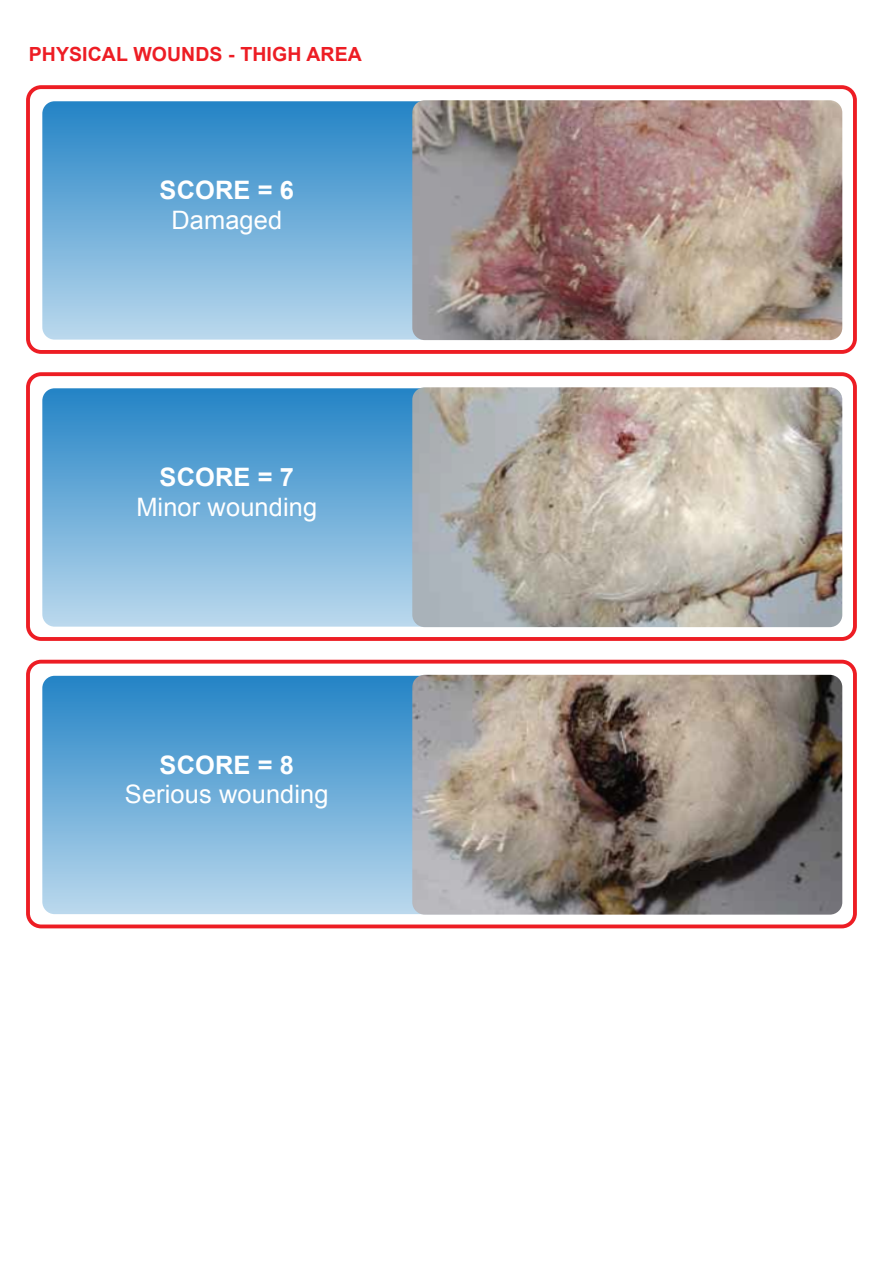
<style>
.page{position:relative;width:893px;height:1263px;background:#fff}
.page>*{position:absolute;margin:0;border:0;box-sizing:border-box;transform-origin:0 0}
.t1{font:25.35px "Arial";letter-spacing:.005em;color:#fff}
.t2{font:700 25.35px "Arial";letter-spacing:.005em;color:#fff}
.t3{font:700 19.5px "Arial";letter-spacing:.005em;color:#ed1d24}
</style>
<div class="page">
<svg style="left:42px;top:101px;width:370px;height:239px;background:#6faed9"></svg>
<div style="left:26px;top:85px;width:831px;height:269px;border:4px solid #ed1d24;border-radius:13px"></div>
<img style="left:412px;top:100px;width:430px;height:240px">
<svg style="left:42px;top:388px;width:370px;height:239px;background:#6faed9"></svg>
<div style="left:26px;top:372px;width:831px;height:269px;border:4px solid #ed1d24;border-radius:13px"></div>
<img style="left:412px;top:387px;width:430px;height:240px">
<svg style="left:42px;top:676px;width:370px;height:238px;background:#6faed9"></svg>
<div style="left:26px;top:660px;width:831px;height:268px;border:4px solid #ed1d24;border-radius:13px"></div>
<img style="left:412px;top:675px;width:430px;height:240px">
<p class="t3" style="left:29px;top:41px;width:335px">PHYSICAL WOUNDS - THIGH AREA</p>
<p class="t2" style="left:160px;top:174px;width:136px">SCORE = 6</p>
<p class="t1" style="left:171px;top:203px;width:112px">Damaged</p>
<p class="t2" style="left:160px;top:461px;width:136px">SCORE = 7</p>
<p class="t1" style="left:136px;top:490px;width:182px">Minor wounding</p>
<p class="t2" style="left:160px;top:748px;width:136px">SCORE = 8</p>
<p class="t1" style="left:125px;top:778px;width:205px">Serious wounding</p>
</div>
